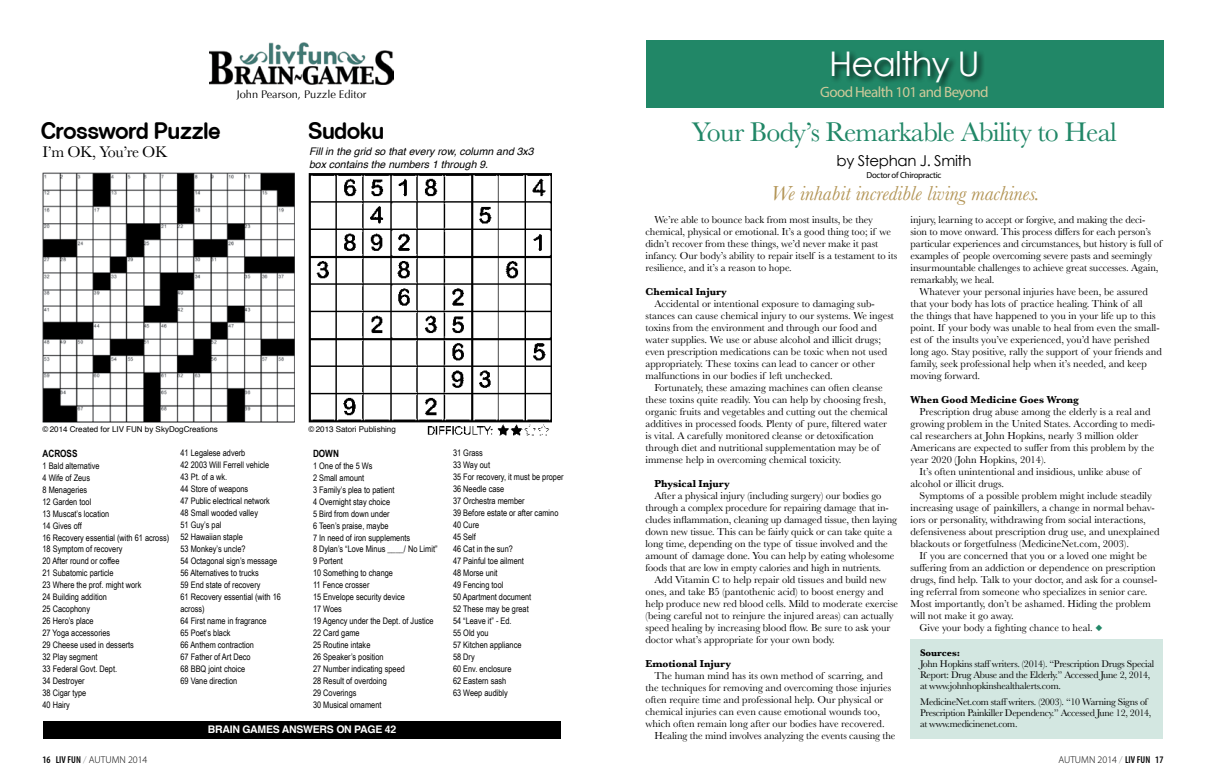
<style>
.page{position:relative;width:1206px;height:783px;background:#fff}
.page>*{position:absolute;margin:0;border:0;box-sizing:border-box;transform-origin:0 0}
.t1{font:34px "Century Gothic";letter-spacing:-.025em;color:#fff}
.t2{font:28px "Baskerville";letter-spacing:-.025em;color:#218767}
.t3{font:italic 21px "Baskerville";color:#b39556}
.t4{font:700 21px "Rocko FLF";color:#000}
.t5{font:16px "Baskerville";letter-spacing:-.025em;color:#000}
.t6{font:15px "Myriad Pro";letter-spacing:-.04em;color:#cfca9a}
.t7{font:15px "Century Gothic";letter-spacing:-.025em;color:#000}
.t8{font:11px "Optima";color:#000}
.t9{font:10.5px/12px "Baskerville";color:#000}
.t10{font:italic 10.5px/13px "Helvetica";color:#000}
.t11{font:700 10.5px "Baskerville";color:#000}
.t12{font:700 10.5px "Helvetica";letter-spacing:-.025em;color:#fff}
.t13{font:10px/11px "Baskerville";letter-spacing:-.025em;color:#000}
.t14{font:300 10px "Myriad Pro";color:#000}
.t15{font:700 10px "Arial Narrow";color:#000}
.t16{font:700 10px "Baskerville";color:#000}
.t17{font:9px/12px "Arial Narrow";color:#000}
.t18{font:8.7px "Myriad Pro";letter-spacing:-.03em;color:#000}
.t19{font:8px "Helvetica";color:#000}
.s1{color:#228868}
.s2{font-weight:600;font-stretch:condensed}
.s3{color:#939598}
</style>
<div class="page">
<div style="left:646px;top:40px;width:517px;height:68px;background:#218767"></div>
<div style="left:910px;top:639px;width:253px;height:100px;background:#d3e7e1"></div>
<img style="left:42px;top:173px;width:252px;height:250px">
<img style="left:308px;top:173px;width:243px;height:263px">
<div style="left:304px;top:423px;width:101px;height:18px;background:#fff"></div>
<img style="left:210px;top:42px;width:184px;height:43px">
<div style="left:43px;top:721px;width:518px;height:18px;background:#000"></div>
<div style="left:830px;top:49px;width:155px;height:42px;background:#000;opacity:.85"></div>
<p class="t8" style="left:237px;top:88px;width:131px">John Pearson, Puzzle Editor</p>
<h3 class="t4" style="left:41px;top:116px;width:181px">Crossword Puzzle</h3>
<h3 class="t4" style="left:309px;top:117px;width:77px">Sudoku</h3>
<h3 class="t5" style="left:43px;top:142px;width:127px">I’m OK, You’re OK</h3>
<p class="t10" style="left:309px;top:145px;width:226px">Fill in the grid so that every row, column and 3x3 box contains the numbers 1 through 9.</p>
<p class="t19" style="left:43px;top:423px;width:177px">© 2014 Created for Liv Fu n by SkyDogCreations</p>
<p class="t19" style="left:309px;top:423px;width:89px">© 2013 Satori Publishing</p>
<p class="t15" style="left:43px;top:445px;width:37px">ACROSS</p>
<p class="t17" style="left:43px;top:459px;width:128px">1 Bald alternative<br>4 Wife of Zeus<br>8 Menageries<br>12 Garden tool<br>13 Muscat’s location<br>14 Gives off<br>16 Recovery essential (with 61 across)<br>18 Symptom of recovery<br>20 After round or coffee<br>21 Subatomic particle<br>23 Where the prof. might work<br>24 Building addition<br>25 Cacophony<br>26 Hero’s place<br>27 Yoga accessories<br>29 Cheese used in desserts<br>32 Play segment<br>33 Federal Govt. Dept.<br>34 Destroyer<br>38 Cigar type<br>40 Hairy</p>
<p class="t17" style="left:181px;top:447px;width:102px">41 Legalese adverb<br>42 2003 Will Ferrell vehicle<br>43 Pt. of a wk.<br>44 Store of weapons<br>47 Public electrical network<br>48 Small wooded valley<br>51 Guy’s pal<br>52 Hawaiian staple<br>53 Monkey’s uncle?<br>54 Octagonal sign’s message<br>56 Alternatives to trucks<br>59 End state of recovery<br>61 Recovery essential (with 16 across)<br>64 First name in fragrance<br>65 Poet’s black<br>66 Anthem contraction<br>67 Father of Art Deco<br>68 BBQ joint choice<br>69 Vane direction</p>
<p class="t15" style="left:313px;top:445px;width:27px">DOWN</p>
<p class="t17" style="left:313px;top:459px;width:126px">1 One of the 5 Ws<br>2 Small amount<br>3 Family’s plea to patient<br>4 Overnight stay choice<br>5 Bird from down under<br>6 Teen’s praise, maybe<br>7 In need of iron supplements<br>8 Dylan’s “Love Minus ____/ No Limit”<br>9 Portent<br>10 Something to change<br>11 Fence crosser<br>15 Envelope security device<br>17 Woes<br>19 Agency under the Dept. of Justice<br>22 Card game<br>25 Routine intake<br>26 Speaker’s position<br>27 Number indicating speed<br>28 Result of overdoing<br>29 Coverings<br>30 Musical ornament</p>
<p class="t12" style="left:208px;top:721px;width:190px">BRAIN GAMES ANSWERS ON PAGE 42</p>
<p class="t17" style="left:453px;top:447px;width:112px">31 Grass<br>33 Way out<br>35 For recovery, it must be proper<br>36 Needle case<br>37 Orchestra member<br>39 Before estate or after camino<br>40 Cure<br>45 Self<br>46 Cat in the sun?<br>47 Painful toe ailment<br>48 Morse unit<br>49 Fencing tool<br>50 Apartment document<br>52 These may be great<br>54 “Leave it” - Ed.<br>55 Old you<br>57 Kitchen appliance<br>58 Dry<br>60 Env. enclosure<br>62 Eastern sash<br>63 Weep audibly</p>
<h1 class="t1" style="left:829px;top:43px;width:152px">Healthy U</h1>
<h3 class="t6" style="left:820px;top:82px;width:170px">Good Health 101 and Beyond</h3>
<h2 class="t2" style="left:692px;top:114px;width:426px">Your Body’s Remarkable Ability to Heal</h2>
<h3 class="t7" style="left:837px;top:152px;width:136px">by Stephan J. Smith</h3>
<p class="t18" style="left:866px;top:170px;width:77px">Doctor of Chiropractic</p>
<h3 class="t3" style="left:771px;top:179px;width:271px">We inhabit incredible living machines.</h3>
<p class="t9" style="left:646px;top:213px;width:253px;text-indent:9px">We’re able to bounce back from most insults, be they chemical, physical or emotional. It’s a good thing too; if we didn’t recover from these things, we’d never make it past infancy. Our body’s ability to repair itself is a testament to its resilience, and it’s a reason to hope.</p>
<p class="t11" style="left:646px;top:284px;width:83px">Chemical Injury</p>
<p class="t9" style="left:646px;top:297px;width:250px;text-indent:9px">Accidental or intentional exposure to damaging sub&shy;stances can cause chemical injury to our systems. We ingest toxins from the environment and through our food and water supplies. We use or abuse alcohol and illicit drugs; even prescription medications can be toxic when not used appropriately. These toxins can lead to cancer or other malfunctions in our bodies if left unchecked.</p>
<p class="t9" style="left:646px;top:381px;width:244px;text-indent:9px">Fortunately, these amazing machines can often cleanse these toxins quite readily. You can help by choosing fresh, organic fruits and vegetables and cutting out the chemical additives in processed foods. Plenty of pure, filtered water is vital. A carefully monitored cleanse or detoxification through diet and nutritional supplementation may be of immense help in overcoming chemical toxicity.</p>
<p class="t11" style="left:655px;top:476px;width:77px">Physical Injury</p>
<p class="t9" style="left:646px;top:489px;width:253px;text-indent:9px">After a physical injury (including surgery) our bodies go through a complex procedure for repairing damage that in&shy;cludes inflammation, cleaning up damaged tissue, then laying down new tissue. This can be fairly quick or can take quite a long time, depending on the type of tissue involved and the amount of damage done. You can help by eating wholesome foods that are low in empty calories and high in nutrients.</p>
<p class="t9" style="left:646px;top:573px;width:254px;text-indent:9px">Add Vitamin C to help repair old tissues and build new ones, and take B5 (pantothenic acid) to boost energy and help produce new red blood cells. Mild to moderate exercise (being careful not to reinjure the injured areas) can actually speed healing by increasing blood flow. Be sure to ask your doctor what’s appropriate for your own body.</p>
<p class="t11" style="left:646px;top:656px;width:87px">Emotional Injury</p>
<p class="t9" style="left:655px;top:669px;width:230px">The human mind has its own method of scarring, and</p>
<p class="t9" style="left:646px;top:681px;width:247px">the techniques for removing and overcoming those injuries</p>
<p class="t9" style="left:646px;top:693px;width:239px">often require time and professional help. Our physical or</p>
<p class="t9" style="left:646px;top:705px;width:236px">chemical injuries can even cause emotional wounds too,</p>
<p class="t9" style="left:646px;top:717px;width:241px">which often remain long after our bodies have recovered.</p>
<p class="t9" style="left:655px;top:729px;width:243px">Healing the mind involves analyzing the events causing the</p>
<p class="t9" style="left:910px;top:213px;width:253px">injury, learning to accept or forgive, and making the deci&shy;sion to move onward. This process differs for each person’s particular experiences and circumstances, but history is full of examples of people overcoming severe pasts and seemingly insurmountable challenges to achieve great successes. Again, remarkably, we heal.</p>
<p class="t9" style="left:910px;top:285px;width:253px;text-indent:9px">Whatever your personal injuries have been, be assured that your body has lots of practice healing. Think of all<br>the things that have happened to you in your life up to this point. If your body was unable to heal from even the small&shy;est of the insults you’ve experienced, you’d have perished long ago. Stay positive, rally the support of your friends and family, seek professional help when it’s needed, and keep moving forward.</p>
<p class="t11" style="left:910px;top:392px;width:170px">When Good Medicine Goes Wrong</p>
<p class="t9" style="left:910px;top:405px;width:246px;text-indent:9px">Prescription drug abuse among the elderly is a real and growing problem in the United States. According to medi&shy;cal researchers at John Hopkins, nearly 3 million older Americans are expected to suffer from this problem by the year 2020 (John Hopkins, 2014).</p>
<p class="t9" style="left:910px;top:465px;width:232px;text-indent:9px">It’s often unintentional and insidious, unlike abuse of alcohol or illicit drugs.</p>
<p class="t9" style="left:910px;top:489px;width:251px;text-indent:9px">Symptoms of a possible problem might include steadily increasing usage of painkillers, a change in normal behav&shy;iors or personality, withdrawing from social interactions, defensiveness about prescription drug use, and unexplained blackouts or forgetfulness (MedicineNet.com, 2003).</p>
<p class="t9" style="left:919px;top:549px;width:229px">If you are concerned that you or a loved one might be</p>
<p class="t9" style="left:910px;top:561px;width:247px">suffering from an addiction or dependence on prescription</p>
<p class="t9" style="left:910px;top:573px;width:248px">drugs, find help. Talk to your doctor, and ask for a counsel-</p>
<p class="t9" style="left:910px;top:585px;width:239px">ing referral from someone who specializes in senior care.</p>
<p class="t9" style="left:910px;top:597px;width:242px">Most importantly, don’t be ashamed. Hiding the problem</p>
<p class="t9" style="left:910px;top:609px;width:105px">will not make it go away.</p>
<p class="t9" style="left:919px;top:621px;width:185px">Give your body a fighting chance to heal. <span class="s1">◆</span></p>
<p class="t16" style="left:920px;top:646px;width:42px">Sources:</p>
<p class="t13" style="left:920px;top:659px;width:236px">John Hopkins staff writers. (2014). “Prescription Drugs Special<br>Report: Drug Abuse and the Elderly.” Accessed June 2, 2014, at www.johnhopkinshealthalerts.com.</p>
<p class="t13" style="left:920px;top:696px;width:233px">MedicineNet.com staff writers. (2003). “10 Warning Signs of<br>Prescription Painkiller Dependency.” Accessed June 12, 2014, at www.medicinenet.com.</p>
<p class="t14" style="left:43px;top:754px;width:107px"><span class="s2">16 LIV FUN</span> <span class="s3">/</span> AUTUMN 2014</p>
<p class="t14" style="left:1058px;top:754px;width:107px">AUTUMN 2014 <span class="s3">/</span> <span class="s2">LIV FUN 17</span></p>
</div>
